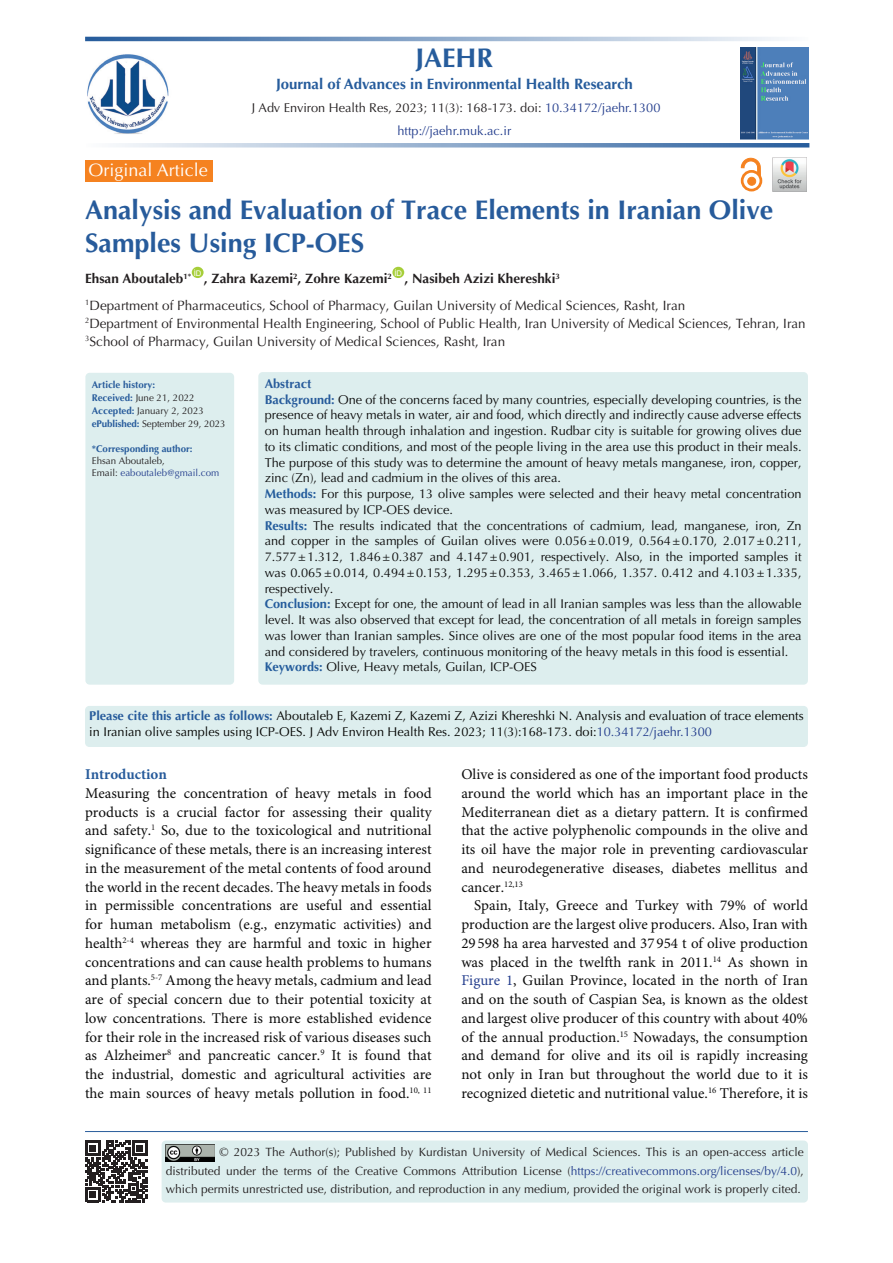
<style>
.page{position:relative;width:893px;height:1263px;background:#fff}
.page>*{position:absolute;margin:0;border:0;box-sizing:border-box;transform-origin:0 0}
.t1{font:700 27px/33px "Optima LT Std";color:#275b9b}
.t2{font:700 27px "Optima LT Std";color:#265c9c}
.t3{font:18px "Optima LT Std";color:#fff}
.t4{font:15px/18.8px "Minion Pro";color:#0d0d0d;text-align:justify}
.t5{font:700 15px "Optima LT Std";color:#265c9c}
.heading_1{font:700 15px "Minion Pro";color:#275b9b}
.t6{font:13.5px "Optima LT Std";color:#231f20}
.t7{font:700 13.5px "Optima LT Std";color:#231f20}
.t8{font:12.75px/15.8px "Optima LT Std";color:#0d0d0d;text-align:justify}
.t9{font:12.75px/16.5px "Optima LT Std";color:#040503}
.t10{font:12.75px "Optima LT Std";color:#231f20}
.t11{font:12.75px "Optima LT Std";color:#253f8e}
.t12{font:700 12.75px "Optima LT Std";color:#275b9b}
.t13{font:12px/18px "Optima LT Std";color:#221e1f;text-align:justify}
.t14{font:9.75px "Optima LT Std";color:#231f20}
.t15{font:700 9.75px "Optima LT Std";color:#275b9b}
.t16{font:9.75px "Optima LT Std";color:#253f8e}
.t17{font:7.8px "Arial";color:#fff}
.s1{color:#253f8e}
.s2{font-weight:700;color:#275b9b}
.s3{color:#231f20}
.s4{font-weight:700;color:#245c9c}
</style>
<div class="page">
<hr style="left:85px;top:1131px;width:723px;height:1px;background:#295c9b">
<div style="left:162px;top:1140px;width:646px;height:62px;background:#dee;border-radius:4px"></div>
<img style="left:166px;top:1145px;width:48px;height:17px">
<div style="left:192px;top:267px;width:12px;height:11px;background:#a6ce39;border-radius:50%"></div>
<div style="left:392px;top:267px;width:12px;height:11px;background:#a6ce39;border-radius:50%"></div>
<div style="left:85px;top:160px;width:128px;height:22px;background:#f58220"></div>
<img style="left:773px;top:158px;width:34px;height:34px">
<div style="left:85px;top:706px;width:723px;height:41px;background:#dee;border-radius:4px"></div>
<div style="left:258px;top:372px;width:550px;height:313px;background:#dee;border-radius:4px"></div>
<div style="left:85px;top:373px;width:149px;height:312px;background:#dee;border-radius:4px"></div>
<div style="left:748px;top:177px;width:8px;height:8px;background:#f58220;border-radius:50%"></div>
<div style="left:748px;top:177px;width:8px;height:8px;border:1px solid #f58220;border-radius:50%"></div>
<div style="left:741px;top:170px;width:21px;height:21px;border:3px solid #f58220;border-radius:50%"></div>
<svg style="left:741px;top:158px;width:20px;height:18px"></svg>
<svg style="left:85px;top:1141px;width:62px;height:61px"></svg>
<svg style="left:85px;top:37px;width:697px;height:4px;background:#8da9ca"></svg>
<img style="left:741px;top:47px;width:67px;height:93px">
<img style="left:87px;top:54px;width:82px;height:80px">
<svg style="left:113px;top:143px;width:696px;height:5px;background:#98b2d0"></svg>
<p class="t3" style="left:88px;top:160px;width:121px">Original Article</p>
<p class="t2" style="left:416px;top:42px;width:79px">JAEHR</p>
<p class="t5" style="left:276px;top:76px;width:358px">Journal of Advances in Environmental Health Research</p>
<p class="t10" style="left:252px;top:101px;width:410px">J Adv Environ Health Res, 2023; 11(3): 168-173. doi: <span class="s1">10.34172/jaehr.1300</span></p>
<p class="t11" style="left:397px;top:123px;width:115px">http://jaehr.muk.ac.ir</p>
<p class="t1" style="left:85px;top:194px;width:690px">Analysis and Evaluation of Trace Elements in Iranian Olive<br>Samples Using ICP-OES</p>
<p class="t7" style="left:85px;top:271px;width:108px">Ehsan Aboutaleb<sup>1*</sup></p>
<p class="t17" style="left:194px;top:267px;width:9px">ID</p>
<p class="t17" style="left:394px;top:267px;width:9px">ID</p>
<p class="t7" style="left:405px;top:271px;width:157px">, Nasibeh Azizi Khereshki<sup>3</sup></p>
<p class="t6" style="left:85px;top:297px;width:602px"><sup>1</sup>Department of Pharmaceutics, School of Pharmacy, Guilan University of Medical Sciences, Rasht, Iran</p>
<p class="t6" style="left:85px;top:315px;width:722px"><sup>2</sup>Department of Environmental Health Engineering, School of Public Health, Iran University of Medical Sciences, Tehran, Iran</p>
<p class="t6" style="left:85px;top:333px;width:422px"><sup>3</sup>School of Pharmacy, Guilan University of Medical Sciences, Rasht, Iran</p>
<p class="t7" style="left:204px;top:271px;width:190px">, Zahra Kazemi<sup>2</sup>, Zohre Kazemi<sup>2</sup></p>
<p class="t15" style="left:92px;top:379px;width:65px">Article history:</p>
<p class="t14" style="left:92px;top:392px;width:104px"><span class="s2">Received:</span> June 21, 2022</p>
<p class="t14" style="left:92px;top:405px;width:114px"><span class="s2">Accepted:</span> January 2, 2023</p>
<p class="t14" style="left:92px;top:418px;width:135px"><span class="s2">ePublished:</span> September 29, 2023</p>
<p class="t15" style="left:92px;top:443px;width:102px">*Corresponding author:</p>
<p class="t14" style="left:92px;top:455px;width:75px">Ehsan Aboutaleb,</p>
<p class="t16" style="left:92px;top:467px;width:129px"><span class="s3">Email:</span> eaboutaleb@gmail.com</p>
<p class="t12" style="left:265px;top:376px;width:48px">Abstract</p>
<p class="t8" style="left:265px;top:392px;width:538px"><span class="s2">Background:</span> One of the concerns faced by many countries, especially developing countries, is the presence of heavy metals in water, air and food, which directly and indirectly cause adverse effects on human health through inhalation and ingestion. Rudbar city is suitable for growing olives due to its climatic conditions, and most of the people living in the area use this product in their meals.<br>The purpose of this study was to determine the amount of heavy metals manganese, iron, copper, zinc (Zn), lead and cadmium in the olives of this area.</p>
<p class="t8" style="left:265px;top:486px;width:538px"><span class="s4">Methods:</span> For this purpose, 13 olive samples were selected and their heavy metal concentration was measured by ICP-OES device.</p>
<p class="t8" style="left:265px;top:518px;width:538px"><span class="s4">Results:</span> The results indicated that the concentrations of cadmium, lead, manganese, iron, Zn and copper in the samples of Guilan olives were 0.056±0.019, 0.564±0.170, 2.017±0.211, 7.577±1.312, 1.846±0.387 and 4.147±0.901, respectively. Also, in the imported samples it was 0.065±0.014, 0.494±0.153, 1.295±0.353, 3.465±1.066, 1.357. 0.412 and 4.103±1.335, respectively.</p>
<p class="t8" style="left:265px;top:596px;width:538px"><span class="s4">Conclusion:</span> Except for one, the amount of lead in all Iranian samples was less than the allowable level. It was also observed that except for lead, the concentration of all metals in foreign samples was lower than Iranian samples. Since olives are one of the most popular food items in the area and considered by travelers, continuous monitoring of the heavy metals in this food is essential.</p>
<p class="t8" style="left:265px;top:659px;width:274px"><span class="s4">Keywords:</span> Olive, Heavy metals, Guilan, ICP-OES</p>
<p class="t9" style="left:89px;top:707px;width:716px"><span class="s2">Please cite this article as follows:</span> Aboutaleb E, Kazemi Z, Kazemi Z, Azizi Khereshki N. Analysis and evaluation of trace elements in Iranian olive samples using ICP-OES. J Adv Environ Health Res. 2023; 11(3):168-173. doi:<span class="s1">10.34172/jaehr.1300</span></p>
<p class="heading_1" style="left:85px;top:764px;width:83px">Introduction</p>
<p class="t4" style="left:85px;top:784px;width:348px">Measuring the concentration of heavy metals in food products is a crucial factor for assessing their quality and safety.<sup>1</sup> So, due to the toxicological and nutritional significance of these metals, there is an increasing interest in the measurement of the metal contents of food around the world in the recent decades. The heavy metals in foods in permissible concentrations are useful and essential for human metabolism (e.g., enzymatic activities) and health<sup>2-4</sup> whereas they are harmful and toxic in higher concentrations and can cause health problems to humans and plants.<sup>5-7</sup> Among the heavy metals, cadmium and lead are of special concern due to their potential toxicity at low concentrations. There is more established evidence for their role in the increased risk of various diseases such as Alzheimer<sup>8</sup> and pancreatic cancer.<sup>9</sup> It is found that the industrial, domestic and agricultural activities are the main sources of heavy metals pollution in food.<sup>10,</sup> <sup>11</sup></p>
<p class="t4" style="left:461px;top:765px;width:348px">Olive is considered as one of the important food products around the world which has an important place in the Mediterranean diet as a dietary pattern. It is confirmed that the active polyphenolic compounds in the olive and its oil have the major role in preventing cardiovascular and neurodegenerative diseases, diabetes mellitus and cancer.<sup>12,13</sup></p>
<p class="t4" style="left:461px;top:897px;width:348px;text-indent:13px">Spain, Italy, Greece and Turkey with 79% of world production are the largest olive producers. Also, Iran with 29 598 ha area harvested and 37 954 t of olive production was placed in the twelfth rank in 2011.<sup>14</sup> As shown in <span class="s1">Figure 1</span>, Guilan Province, located in the north of Iran and on the south of Caspian Sea, is known as the oldest and largest olive producer of this country with about 40% of the annual production.<sup>15</sup> Nowadays, the consumption and demand for olive and its oil is rapidly increasing not only in Iran but throughout the world due to it is recognized dietetic and nutritional value.<sup>16</sup> Therefore, it is</p>
<p class="t13" style="left:166px;top:1143px;width:639px;text-indent:54px"><span class="s3">© 2023 The Author(s); Published by Kurdistan University of Medical Sciences.</span> This is an open-access article distributed under the terms of the Creative Commons Attribution License (<span class="s1">https://creativecommons.org/licenses/by/4.0</span>), which permits unrestricted use, distribution, and reproduction in any medium, provided the original work is properly cited.</p>
</div>
